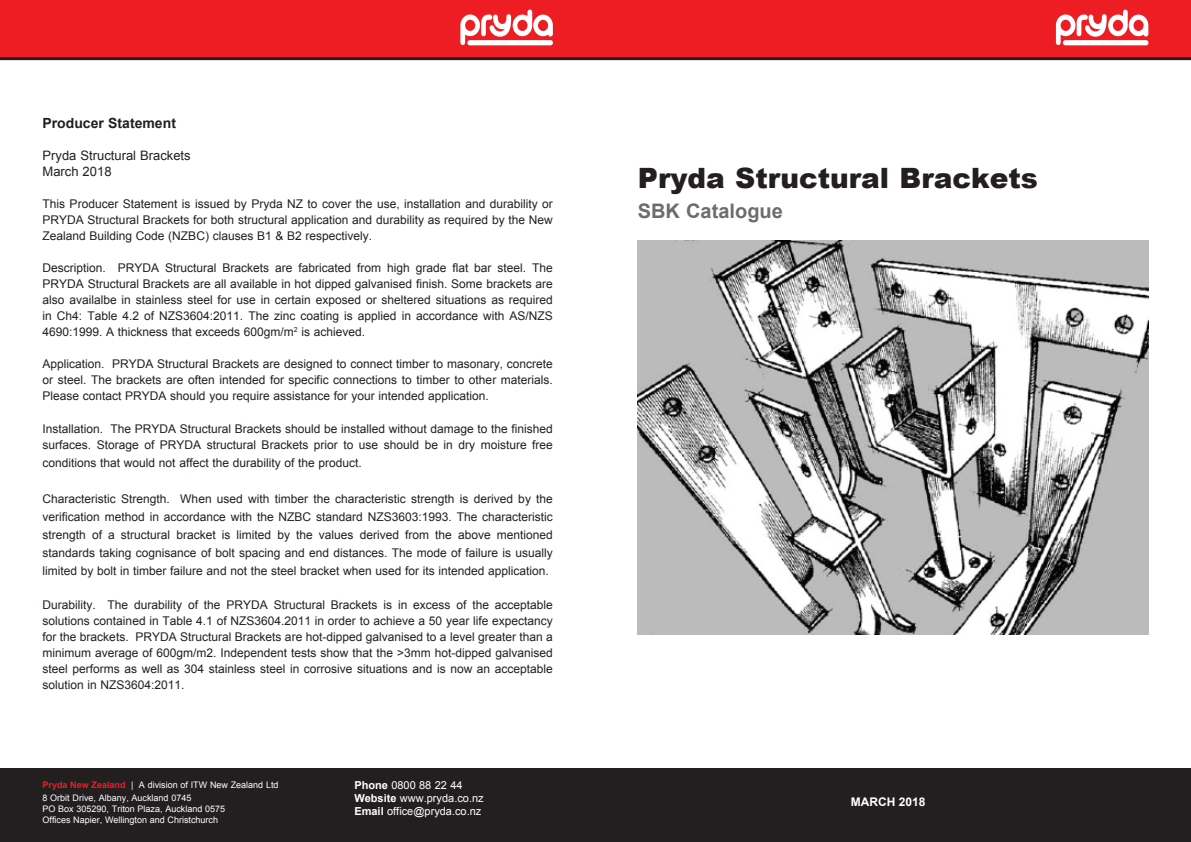
<style>
.page{position:relative;width:1191px;height:842px;background:#fff}
.page>*{position:absolute;margin:0;border:0;box-sizing:border-box;transform-origin:0 0}
.t1{font:900 28px "Arial";color:#231f20}
.t2{font:700 20px "Arial";color:#6c6d70}
.t3{font:700 14px "Arial";color:#231f20}
.t4{font:13px/16px "Arial";color:#231f20}
.t5{font:12px/16px "Arial";color:#231f20;text-align:justify}
.t6{font:700 11.9px "Arial";color:#fff}
.t7{font:11px/13.2px "Arial";color:#fff}
.t8{font:9px/13.6px "Arial";color:#fff}
.s1{font-weight:700;color:#ee1d23}
.s2{font-weight:700}
</style>
<div class="page">
<svg style="left:0;top:0;width:1191px;height:61px;background:#e32026"></svg>
<div style="left:0;top:768px;width:1191px;height:74px;background:#231f20"></div>
<svg style="left:460px;top:10px;width:93px;height:35px"></svg>
<svg style="left:1056px;top:10px;width:92px;height:35px"></svg>
<img style="left:638px;top:241px;width:510px;height:394px">
<p class="t3" style="left:43px;top:114px;width:135px">Producer Statement</p>
<p class="t4" style="left:43px;top:148px;width:150px">Pryda Structural Brackets<br>March 2018</p>
<p class="t5" style="left:43px;top:196px;width:512px">This Producer Statement is issued by Pryda NZ to cover the use, installation and durability or PRYDA Structural Brackets for both structural application and durability as required by the New Zealand Building Code (NZBC) clauses B1 &amp; B2 respectively.</p>
<p class="t5" style="left:43px;top:260px;width:512px">Description. PRYDA Structural Brackets are fabricated from high grade flat bar steel. The PRYDA Structural Brackets are all available in hot dipped galvanised finish. Some brackets are also availalbe in stainless steel for use in certain exposed or sheltered situations as required in Ch4: Table 4.2 of NZS3604:2011. The zinc coating is applied in accordance with AS/NZS 4690:1999. A thickness that exceeds 600gm/m<sup>2</sup> is achieved.</p>
<p class="t5" style="left:43px;top:356px;width:512px">Application. PRYDA Structural Brackets are designed to connect timber to masonary, concrete or steel. The brackets are often intended for specific connections to timber to other materials.<br>Please contact PRYDA should you require assistance for your intended application.</p>
<p class="t5" style="left:43px;top:421px;width:512px">Installation. The PRYDA Structural Brackets should be installed without damage to the finished surfaces. Storage of PRYDA structural Brackets prior to use should be in dry moisture free</p>
<p class="t5" style="left:43px;top:455px;width:321px">conditions that would not affect the durability of the product.</p>
<p class="t5" style="left:43px;top:490px;width:512px;line-height:18px">Characteristic Strength. When used with timber the characteristic strength is derived by the verification method in accordance with the NZBC standard NZS3603:1993. The characteristic strength of a structural bracket is limited by the values derived from the above mentioned standards taking cognisance of bolt spacing and end distances. The mode of failure is usually limited by bolt in timber failure and not the steel bracket when used for its intended application.</p>
<p class="t5" style="left:43px;top:597px;width:512px">Durability. The durability of the PRYDA Structural Brackets is in excess of the acceptable solutions contained in Table 4.1 of NZS3604.2011 in order to achieve a 50 year life expectancy for the brackets. PRYDA Structural Brackets are hot-dipped galvanised to a level greater than a minimum average of 600gm/m2. Independent tests show that the &gt;3mm hot-dipped galvanised steel performs as well as 304 stainless steel in corrosive situations and is now an acceptable solution in NZS3604:2011.</p>
<p class="t8" style="left:43px;top:778px;width:237px"><span class="s1">Pryda New Zealand</span> | A division of ITW New Zealand Ltd<br>8 Orbit Drive, Albany, Auckland 0745</p>
<p class="t8" style="left:43px;top:803px;width:184px;line-height:10.8px">PO Box 305290, Triton Plaza, Auckland 0575<br>Offices Napier, Wellington and Christchurch</p>
<p class="t7" style="left:354px;top:779px;width:131px"><span class="s2">Phone</span> 0800 88 22 44<br><span class="s2">Website</span> www.pryda.co.nz<br><span class="s2">Email</span> office@pryda.co.nz</p>
<h1 class="t1" style="left:638px;top:158px;width:402px">Pryda Structural Brackets</h1>
<h2 class="t2" style="left:638px;top:198px;width:147px">SBK Catalogue</h2>
<p class="t6" style="left:850px;top:794px;width:76px">MARCH 2018</p>
</div>
